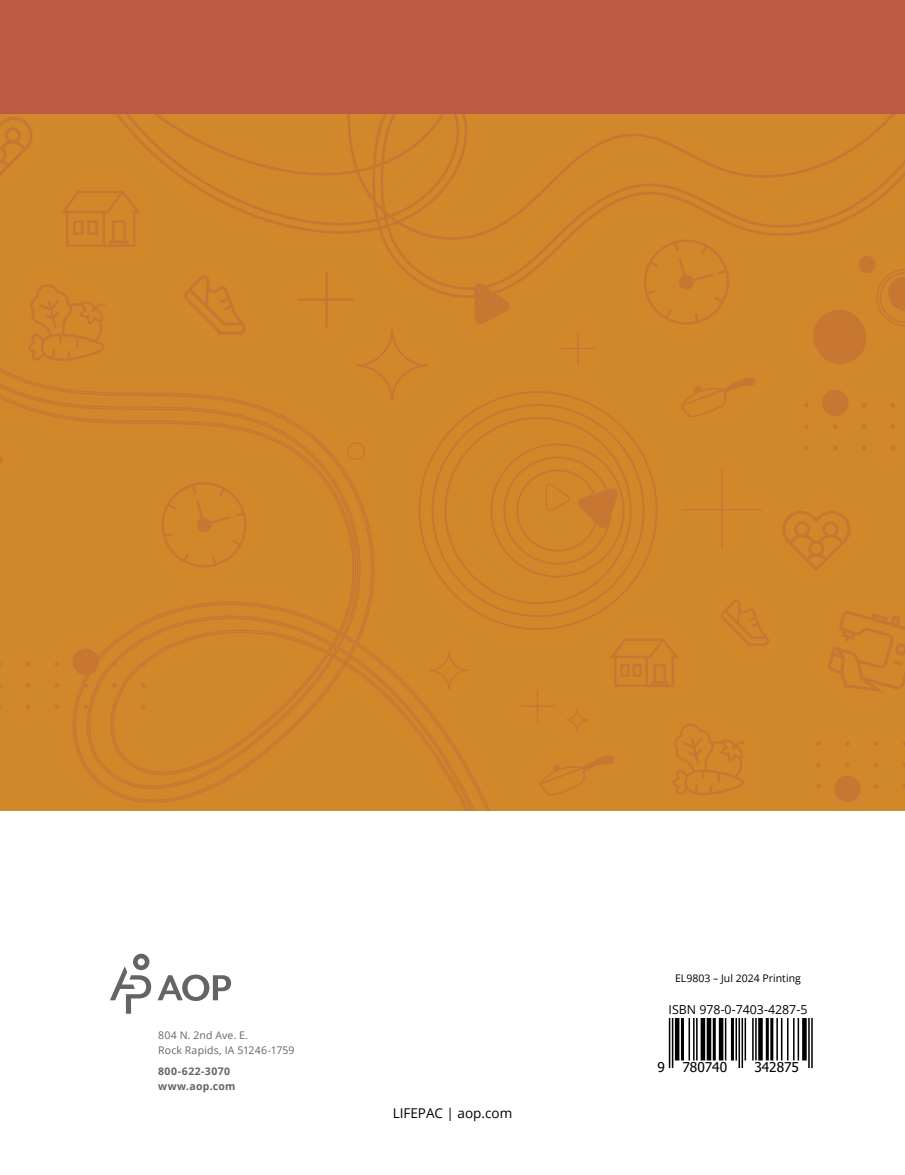
<style>
.page{position:relative;width:905px;height:1175px;background:#fff}
.page>*{position:absolute;margin:0;border:0;box-sizing:border-box;transform-origin:0 0}
.t1{font:13.65px "Tahoma";color:#000}
.t2{font:13.5px "Open Sans";color:#000}
.t3{font:12.3px "Open Sans";color:#000}
.t4{font:10.5px/15px "Open Sans";letter-spacing:.02em;color:#636466}
.t5{font:700 10.5px/15px "Open Sans";letter-spacing:.035em;color:#636466}
.t6{font:10.5px "Open Sans";color:#000}
</style>
<div class="page">
<div style="left:0;top:102px;width:904px;height:708px;background:#d0882a"></div>
<svg style="left:157px;top:974px;width:74px;height:27px"></svg>
<svg style="left:110px;top:953px;width:41px;height:60px"></svg>
<div style="left:0;top:0;width:904px;height:114px;background:#bc5b42"></div>
<svg style="left:538px;top:114px;width:366px;height:127px"></svg>
<svg style="left:813px;top:256px;width:91px;height:108px"></svg>
<svg style="left:538px;top:391px;width:119px;height:239px"></svg>
<svg style="left:538px;top:402px;width:106px;height:215px"></svg>
<hr style="left:521px;top:705px;width:33px;height:2px;background:#bc5b42">
<svg style="left:804px;top:403px;width:5px;height:4px"></svg>
<svg style="left:862px;top:403px;width:4px;height:4px"></svg>
<svg style="left:891px;top:403px;width:4px;height:4px"></svg>
<svg style="left:804px;top:424px;width:5px;height:5px"></svg>
<svg style="left:833px;top:424px;width:4px;height:5px"></svg>
<svg style="left:862px;top:424px;width:4px;height:5px"></svg>
<svg style="left:891px;top:424px;width:4px;height:5px"></svg>
<svg style="left:804px;top:446px;width:5px;height:4px"></svg>
<svg style="left:833px;top:446px;width:4px;height:4px"></svg>
<svg style="left:862px;top:446px;width:4px;height:4px"></svg>
<svg style="left:891px;top:446px;width:4px;height:4px"></svg>
<div style="left:822px;top:389px;width:26px;height:27px;background:#c87732;border-radius:50%"></div>
<hr style="left:577px;top:332px;width:1px;height:33px;background:#bc5b42">
<hr style="left:561px;top:348px;width:33px;height:1px;background:#bc5b42">
<hr style="left:721px;top:469px;width:1px;height:80px;background:#bc5b42">
<hr style="left:682px;top:509px;width:80px;height:1px;background:#bc5b42">
<svg style="left:0;top:114px;width:538px;height:696px"></svg>
<svg style="left:474px;top:281px;width:37px;height:45px"></svg>
<svg style="left:25px;top:661px;width:6px;height:5px"></svg>
<svg style="left:54px;top:661px;width:6px;height:5px"></svg>
<svg style="left:111px;top:661px;width:6px;height:5px"></svg>
<svg style="left:140px;top:661px;width:6px;height:5px"></svg>
<svg style="left:25px;top:683px;width:6px;height:4px"></svg>
<svg style="left:54px;top:683px;width:6px;height:4px"></svg>
<svg style="left:83px;top:683px;width:6px;height:4px"></svg>
<svg style="left:111px;top:683px;width:6px;height:4px"></svg>
<svg style="left:140px;top:683px;width:6px;height:4px"></svg>
<svg style="left:25px;top:704px;width:6px;height:5px"></svg>
<svg style="left:54px;top:704px;width:6px;height:5px"></svg>
<svg style="left:83px;top:704px;width:6px;height:5px"></svg>
<svg style="left:111px;top:704px;width:6px;height:5px"></svg>
<svg style="left:140px;top:704px;width:6px;height:5px"></svg>
<svg style="left:155px;top:476px;width:95px;height:98px"></svg>
<div style="left:197px;top:518px;width:14px;height:13px;background:#c87732;border-radius:50%"></div>
<svg style="left:428px;top:649px;width:41px;height:42px"></svg>
<div style="left:347px;top:442px;width:18px;height:18px;border:2px solid #bc5b42;border-radius:50%"></div>
<div style="left:72px;top:648px;width:27px;height:27px;background:#c87732;border-radius:50%"></div>
<svg style="left:817px;top:741px;width:4px;height:5px"></svg>
<svg style="left:845px;top:741px;width:4px;height:5px"></svg>
<svg style="left:874px;top:741px;width:4px;height:5px"></svg>
<svg style="left:817px;top:763px;width:4px;height:4px"></svg>
<svg style="left:845px;top:763px;width:4px;height:4px"></svg>
<svg style="left:874px;top:763px;width:4px;height:4px"></svg>
<svg style="left:817px;top:784px;width:4px;height:4px"></svg>
<svg style="left:874px;top:784px;width:4px;height:4px"></svg>
<svg style="left:637px;top:233px;width:95px;height:92px"></svg>
<div style="left:679px;top:275px;width:14px;height:14px;background:#c87732;border-radius:50%"></div>
<svg style="left:566px;top:709px;width:22px;height:22px"></svg>
<div style="left:834px;top:775px;width:26px;height:27px;background:#c87732;border-radius:50%"></div>
<svg style="left:0;top:444px;width:3px;height:28px"></svg>
<svg style="left:444px;top:417px;width:187px;height:187px"></svg>
<hr style="left:325px;top:272px;width:3px;height:56px;background:#bc5b42">
<hr style="left:298px;top:298px;width:56px;height:3px;background:#bc5b42">
<svg style="left:828px;top:611px;width:76px;height:81px"></svg>
<div style="left:66px;top:211px;width:69px;height:36px;border:2px solid #bc5b42"></div>
<hr style="left:102px;top:212px;width:3px;height:33px;background:#bc5b42">
<svg style="left:58px;top:188px;width:85px;height:26px"></svg>
<div style="left:73px;top:220px;width:10px;height:15px;border:2px solid #bc5b42"></div>
<div style="left:87px;top:220px;width:11px;height:15px;border:2px solid #bc5b42"></div>
<div style="left:112px;top:220px;width:14px;height:23px;border:2px solid #bc5b42"></div>
<div style="left:109px;top:240px;width:20px;height:7px;border:2px solid #bc5b42"></div>
<svg style="left:681px;top:377px;width:74px;height:40px"></svg>
<svg style="left:721px;top:600px;width:48px;height:46px"></svg>
<svg style="left:673px;top:724px;width:72px;height:71px"></svg>
<svg style="left:183px;top:275px;width:63px;height:60px"></svg>
<svg style="left:540px;top:756px;width:74px;height:39px"></svg>
<svg style="left:28px;top:283px;width:77px;height:78px"></svg>
<svg style="left:0;top:115px;width:35px;height:62px"></svg>
<svg style="left:782px;top:511px;width:68px;height:60px"></svg>
<div style="left:614px;top:655px;width:60px;height:32px;border:2px solid #bc5b42"></div>
<hr style="left:645px;top:657px;width:3px;height:28px;background:#bc5b42">
<svg style="left:610px;top:639px;width:68px;height:20px"></svg>
<div style="left:620px;top:664px;width:9px;height:13px;border:2px solid #bc5b42"></div>
<div style="left:632px;top:664px;width:9px;height:13px;border:2px solid #bc5b42"></div>
<div style="left:653px;top:664px;width:12px;height:19px;border:2px solid #bc5b42"></div>
<div style="left:651px;top:681px;width:17px;height:6px;border:2px solid #bc5b42"></div>
<svg style="left:669px;top:1018px;width:143px;height:51px"></svg>
<hr style="left:668px;top:1018px;width:2px;height:50px;background:#000">
<hr style="left:671px;top:1018px;width:2px;height:50px;background:#000">
<hr style="left:675px;top:1018px;width:4px;height:42px;background:#000">
<hr style="left:681px;top:1018px;width:3px;height:42px;background:#000">
<hr style="left:688px;top:1018px;width:2px;height:42px;background:#000">
<hr style="left:693px;top:1018px;width:1px;height:42px;background:#000">
<hr style="left:696px;top:1018px;width:1px;height:42px;background:#000">
<div style="left:700px;top:1018px;width:5px;height:42px;background:#000"></div>
<div style="left:706px;top:1018px;width:5px;height:42px;background:#000"></div>
<hr style="left:712px;top:1018px;width:3px;height:42px;background:#000">
<div style="left:718px;top:1018px;width:5px;height:42px;background:#000"></div>
<hr style="left:724px;top:1018px;width:2px;height:42px;background:#000">
<hr style="left:731px;top:1018px;width:3px;height:42px;background:#000">
<hr style="left:735px;top:1018px;width:2px;height:42px;background:#000">
<hr style="left:738px;top:1018px;width:2px;height:50px;background:#000">
<hr style="left:741px;top:1018px;width:2px;height:50px;background:#000">
<hr style="left:744px;top:1018px;width:2px;height:42px;background:#000">
<hr style="left:752px;top:1018px;width:1px;height:42px;background:#000">
<hr style="left:755px;top:1018px;width:1px;height:42px;background:#000">
<svg style="left:758px;top:1018px;width:4px;height:42px"></svg>
<hr style="left:765px;top:1018px;width:3px;height:42px;background:#000">
<hr style="left:770px;top:1018px;width:3px;height:42px;background:#000">
<hr style="left:776px;top:1018px;width:1px;height:42px;background:#000">
<hr style="left:781px;top:1018px;width:1px;height:42px;background:#000">
<hr style="left:787px;top:1018px;width:1px;height:42px;background:#000">
<hr style="left:793px;top:1018px;width:1px;height:42px;background:#000">
<hr style="left:797px;top:1018px;width:2px;height:42px;background:#000">
<svg style="left:802px;top:1018px;width:4px;height:42px"></svg>
<hr style="left:808px;top:1018px;width:1px;height:50px;background:#000">
<hr style="left:811px;top:1018px;width:1px;height:50px;background:#000">
<p class="t4" style="left:158px;top:1027px;width:138px">804 N. 2nd Ave. E.<br>Rock Rapids, IA 51246-1759</p>
<p class="t5" style="left:158px;top:1063px;width:79px">800-622-3070 www.aop.com</p>
<p class="t2" style="left:392px;top:1103px;width:121px">LIFEPAC | aop.com</p>
<p class="t6" style="left:675px;top:971px;width:127px">EL9803 – Jul 2024 Printing</p>
<p class="t3" style="left:668px;top:1001px;width:140px">ISBN 978-0-7403-4287-5</p>
<h1 class="t1" style="left:657px;top:1058px;width:9px">9</h1>
<h1 class="t1" style="left:682px;top:1058px;width:46px">780740</h1>
<h1 class="t1" style="left:754px;top:1058px;width:46px">342875</h1>
</div>
